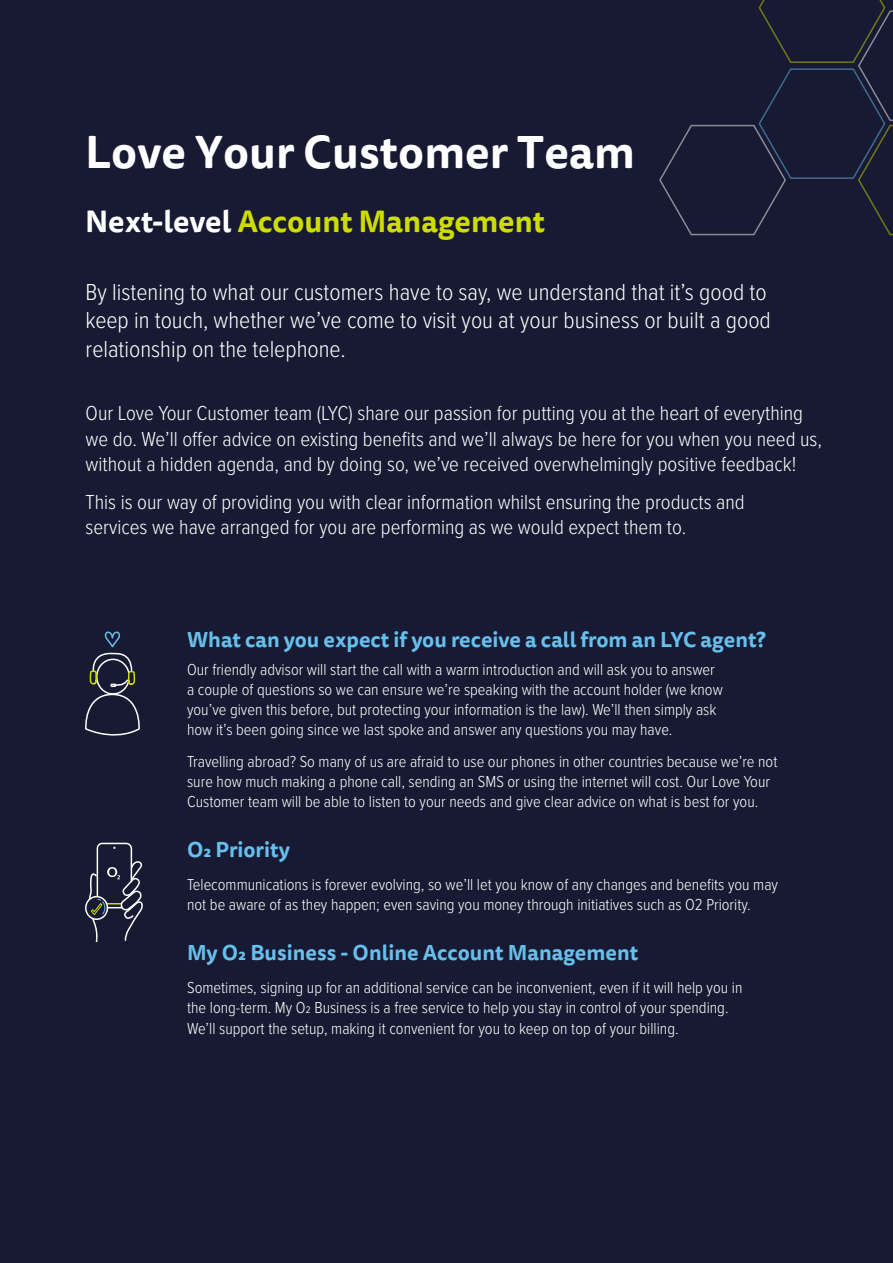
<style>
.page{position:relative;width:893px;height:1263px;background:#fff}
.page>*{position:absolute;margin:0;border:0;box-sizing:border-box;transform-origin:0 0}
.Heading_2{font:700 45px "Tisa Sans Pro";color:#fff}
.Heading_2-2{font:700 30px "Tisa Sans Pro";color:#cedc00}
.t1{font:300 24px/28.8px "Proxima Nova Cond";color:#fff}
.t2{font:300 21px/25.2px "Proxima Nova Cond";color:#fff}
.Heading_2-3{font:700 21px "Tisa Sans Pro";color:#66bfec}
.t3{font:300 16.5px/19.8px "Proxima Nova Cond";color:#fff}
.s1{color:#fff}
</style>
<div class="page">
<div style="left:1px;top:0;width:892px;height:1263px;background:#171a32"></div>
<svg style="left:659px;top:0;width:234px;height:236px"></svg>
<svg style="left:85px;top:631px;width:55px;height:105px"></svg>
<svg style="left:85px;top:842px;width:58px;height:100px"></svg>
<p class="Heading_2" style="left:85px;top:119px;width:551px">Love Your Customer Team</p>
<p class="Heading_2-2" style="left:85px;top:200px;width:461px"><span class="s1">Next-level</span> Account Management</p>
<p class="t1" style="left:86px;top:276px;width:687px">By listening to what our customers have to say, we understand that it’s good to keep in touch, whether we’ve come to visit you at your business or built a good relationship on the telephone.</p>
<p class="t2" style="left:86px;top:400px;width:738px">Our Love Your Customer team (LYC) share our passion for putting you at the heart of everything we do. We’ll offer advice on existing benefits and we’ll always be here for you when you need us, without a hidden agenda, and by doing so, we’ve received overwhelmingly positive feedback!</p>
<p class="t2" style="left:86px;top:488px;width:661px">This is our way of providing you with clear information whilst ensuring the products and services we have arranged for you are performing as we would expect them to.</p>
<p class="Heading_2-3" style="left:187px;top:624px;width:580px">What can you expect if you receive a call from an LYC agent?</p>
<p class="t3" style="left:187px;top:659px;width:537px">Our friendly advisor will start the call with a warm introduction and will ask you to answer a couple of questions so we can ensure we’re speaking with the account holder (we know you’ve given this before, but protecting your information is the law). We’ll then simply ask how it’s been going since we last spoke and answer any questions you may have.</p>
<p class="t3" style="left:187px;top:751px;width:592px">Travelling abroad? So many of us are afraid to use our phones in other countries because we’re not sure how much making a phone call, sending an SMS or using the internet will cost. Our Love Your<br>Customer team will be able to listen to your needs and give clear advice on what is best for you.</p>
<p class="Heading_2-3" style="left:187px;top:834px;width:104px">O2 Priority</p>
<p class="t3" style="left:187px;top:874px;width:592px">Telecommunications is forever evolving, so we’ll let you know of any changes and benefits you may not be aware of as they happen; even saving you money through initiatives such as O2 Priority.</p>
<p class="Heading_2-3" style="left:187px;top:937px;width:453px">My O2 Business - Online Account Management</p>
<p class="t3" style="left:187px;top:976px;width:557px;line-height:20.4px">Sometimes, signing up for an additional service can be inconvenient, even if it will help you in the long-term. My O2 Business is a free service to help you stay in control of your spending.<br>We’ll support the setup, making it convenient for you to keep on top of your billing.</p>
</div>
